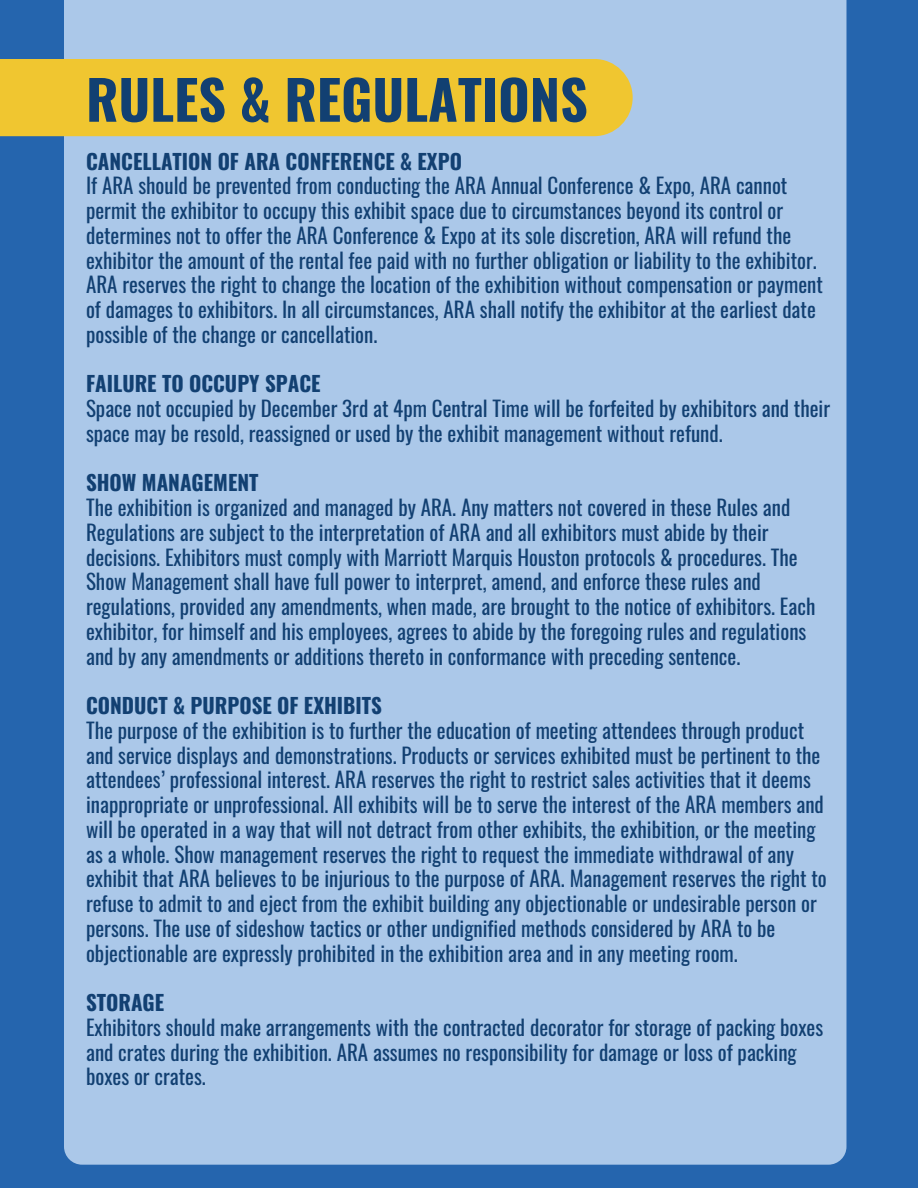
<style>
.page{position:relative;width:918px;height:1188px;background:#2565ae}
.page>*{position:absolute;margin:0;border:0;box-sizing:border-box;transform-origin:0 0}
.t1{font:700 54px "Oswald";color:#124072}
.t2{font:21px/24.8px "Oswald";color:#124072}
.t3{font:700 21px "Oswald";color:#124072}
</style>
<div class="page">
<div style="left:64px;top:0;width:782px;height:1165px;background:#abc8e9"></div>
<div style="left:0;top:59px;width:633px;height:77px;background:#f0c630"></div>
<h1 class="t1" style="left:86px;top:57px;width:503px">RULES &amp; REGULATIONS</h1>
<p class="t3" style="left:86px;top:145px;width:378px">CANCELLATION OF ARA CONFERENCE &amp; EXPO</p>
<p class="t2" style="left:86px;top:173px;width:738px">If ARA should be prevented from conducting the ARA Annual Conference &amp; Expo, ARA cannot permit the exhibitor to occupy this exhibit space due to circumstances beyond its control or determines not to offer the ARA Conference &amp; Expo at its sole discretion, ARA will refund the exhibitor the amount of the rental fee paid with no further obligation or liability to the exhibitor.<br>ARA reserves the right to change the location of the exhibition without compensation or payment of damages to exhibitors. In all circumstances, ARA shall notify the exhibitor at the earliest date possible of the change or cancellation.</p>
<p class="t3" style="left:86px;top:367px;width:236px">FAILURE TO OCCUPY SPACE</p>
<p class="t2" style="left:86px;top:395px;width:746px">Space not occupied by December 3rd at 4pm Central Time will be forfeited by exhibitors and their space may be resold, reassigned or used by the exhibit management without refund.</p>
<p class="t3" style="left:86px;top:466px;width:174px">SHOW MANAGEMENT</p>
<p class="t2" style="left:86px;top:494px;width:731px">The exhibition is organized and managed by ARA. Any matters not covered in these Rules and Regulations are subject to the interpretation of ARA and all exhibitors must abide by their decisions. Exhibitors must comply with Marriott Marquis Houston protocols &amp; procedures. The Show Management shall have full power to interpret, amend, and enforce these rules and regulations, provided any amendments, when made, are brought to the notice of exhibitors. Each exhibitor, for himself and his employees, agrees to abide by the foregoing rules and regulations and by any amendments or additions thereto in conformance with preceding sentence.</p>
<p class="t3" style="left:86px;top:689px;width:298px">CONDUCT &amp; PURPOSE OF EXHIBITS</p>
<p class="t2" style="left:86px;top:717px;width:742px">The purpose of the exhibition is to further the education of meeting attendees through product and service displays and demonstrations. Products or services exhibited must be pertinent to the attendees’ professional interest. ARA reserves the right to restrict sales activities that it deems inappropriate or unprofessional. All exhibits will be to serve the interest of the ARA members and will be operated in a way that will not detract from other exhibits, the exhibition, or the meeting as a whole. Show management reserves the right to request the immediate withdrawal of any exhibit that ARA believes to be injurious to the purpose of ARA. Management reserves the right to refuse to admit to and eject from the exhibit building any objectionable or undesirable person or persons. The use of sideshow tactics or other undignified methods considered by ARA to be objectionable are expressly prohibited in the exhibition area and in any meeting room.</p>
<p class="t3" style="left:86px;top:986px;width:80px">STORAGE</p>
<p class="t2" style="left:86px;top:1014px;width:739px">Exhibitors should make arrangements with the contracted decorator for storage of packing boxes and crates during the exhibition. ARA assumes no responsibility for damage or loss of packing boxes or crates.</p>
</div>
